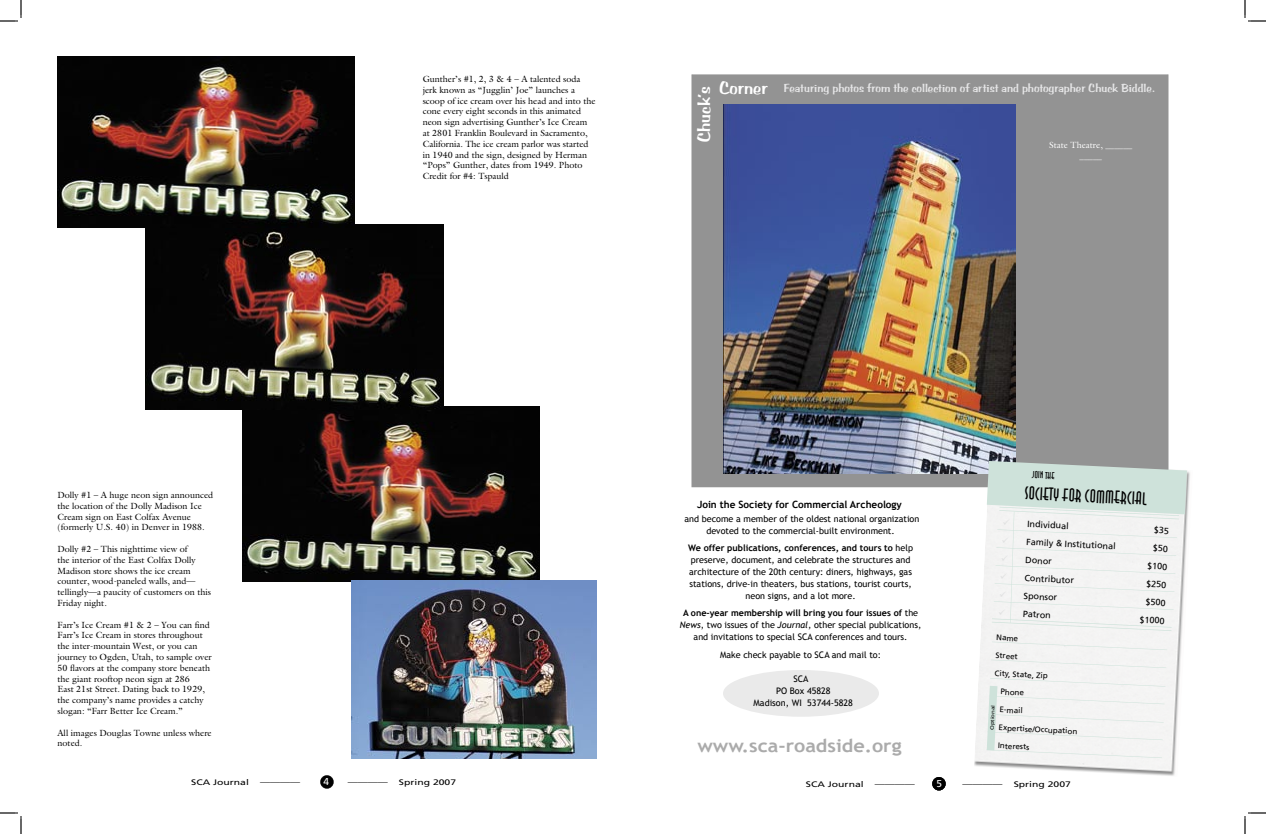
<style>
.page{position:relative;width:1266px;height:834px;background:#fff}
.page>*{position:absolute;margin:0;border:0;box-sizing:border-box;transform-origin:0 0}
.t1{font:700 18px "Trebuchet MS";color:#ababab;scale:1.1 1}
.t2{font:18px "Anna";color:#000}
.t3{font:18px "Arab Bru D";color:#fff}
.t4{font:12px "Arab Bru D";color:#e5e5e6}
.t5{font:700 10px "Trebuchet MS";color:#000}
.t6{font:10px "Galliard";color:#000}
.t7{font:10px "Anna";color:#000}
.t8{font:10px "Frutiger";color:#fff}
.t9{font:9px/10.8px "Galliard";color:#000}
.t10{font:9px/12px "Trebuchet MS";color:#000;text-align:center}
.t11{font:9px "Frutiger";color:#000}
.t12{font:9px/10.8px "Galliard";color:#fff;text-align:center}
.t13{font:8px "Frutiger";color:#000}
.t14{font:8px "Frutiger";color:#000;scale:1.3 1}
.t15{font:5px "Frutiger";color:#000;scale:1.2 1}
.s1{font-weight:700}
.s2{font-style:italic}
.s3{font-family:"Galliard";font-size:10px}
</style>
<div class="page">
<svg style="left:320px;top:775px;width:14px;height:14px"></svg>
<svg style="left:932px;top:777px;width:14px;height:13px"></svg>
<img style="left:974px;top:460px;width:216px;height:316px">
<div style="left:692px;top:74px;width:476px;height:413px;background:#939393"></div>
<div style="left:723px;top:670px;width:156px;height:47px;background:#eaeaea;border-radius:50%"></div>
<svg style="left:992px;top:642px;width:175px;height:8px"></svg>
<svg style="left:991px;top:660px;width:175px;height:8px"></svg>
<svg style="left:987px;top:678px;width:178px;height:80px"></svg>
<img style="left:723px;top:105px;width:293px;height:369px">
<img style="left:243px;top:406px;width:296px;height:176px">
<img style="left:351px;top:580px;width:246px;height:179px">
<img style="left:145px;top:224px;width:298px;height:185px">
<img style="left:57px;top:56px;width:298px;height:172px">
<svg style="left:0;top:0;width:22px;height:22px"></svg>
<svg style="left:0;top:812px;width:22px;height:22px"></svg>
<svg style="left:1244px;top:0;width:22px;height:22px"></svg>
<svg style="left:1244px;top:812px;width:22px;height:22px"></svg>
<svg style="left:987px;top:461px;width:200px;height:170px"></svg>
<p class="t9" style="left:58px;top:490px;width:157px">Dolly #1 – A huge neon sign announced the location of the Dolly Madison Ice Cream sign on East Colfax Avenue (formerly U.S. 40) in Denver in 1988.</p>
<p class="t9" style="left:58px;top:544px;width:155px">Dolly #2 – This nighttime view of<br>the interior of the East Colfax Dolly<br>Madison store shows the ice cream counter, wood-paneled walls, and— tellingly—a paucity of customers on this<br>Friday night.</p>
<p class="t9" style="left:58px;top:619px;width:156px">Farr’s Ice Cream #1 &amp; 2 – You can find Farr’s Ice Cream in stores throughout the inter-mountain West, or you can journey to Ogden, Utah, to sample over 50 flavors at the company store beneath the giant rooftop neon sign at 286<br>East 21st Street. Dating back to 1929, the company’s name provides a catchy slogan: “Farr Better Ice Cream.”</p>
<p class="t9" style="left:58px;top:727px;width:156px">All images Douglas Towne unless where noted.</p>
<p class="t9" style="left:423px;top:74px;width:174px">Gunther’s #1, 2, 3 &amp; 4 – A talented soda jerk known as “Jugglin’ Joe” launches a scoop of ice cream over his head and into the cone every eight seconds in this animated neon sign advertising Gunther’s Ice Cream at 2801 Franklin Boulevard in Sacramento, California. The ice cream parlor was started in 1940 and the sign, designed by Herman “Pops” Gunther, dates from 1949. Photo Credit for #4: Tspauld</p>
<h1 class="t3" style="left:719px;top:77px;width:50px">Corner</h1>
<h1 class="t3" style="left:694px;top:142px;width:57px;rotate:-90deg">Chuck’s</h1>
<h2 class="t4" style="left:784px;top:81px;width:373px">Featuring photos from the collection of artist and photographer Chuck Biddle.</h2>
<p class="t12" style="left:1049px;top:140px;width:85px">State Theatre, ______ _____</p>
<p class="t5" style="left:697px;top:498px;width:206px">Join the Society for Commercial Archeology</p>
<p class="t10" style="left:684px;top:513px;width:236px">and become a member of the oldest national organization devoted to the commercial-built environment.</p>
<p class="t10" style="left:688px;top:542px;width:227px"><span class="s1">We offer publications, conferences, and tours to</span> help preserve, document, and celebrate the structures and architecture of the 20th century: diners, highways, gas stations, drive-in theaters, bus stations, tourist courts, neon signs, and a lot more.</p>
<p class="t10" style="left:680px;top:607px;width:243px"><span class="s1">A one-year membership will bring you four issues of</span> the<br><span class="s2">News</span>, two issues of the <span class="s2">Journal</span>, other special publications, and invitations to special SCA conferences and tours.</p>
<p class="t10" style="left:720px;top:649px;width:162px">Make check payable to SCA and mail to:</p>
<p class="t10" style="left:754px;top:673px;width:101px">SCA<br>PO Box 45828<br>Madison, WI 53744-5828</p>
<h1 class="t1" style="left:697px;top:735px;width:187px">www.sca-roadside.org</h1>
<p class="t7" style="left:1033px;top:469px;width:24px;rotate:3deg">Join the</p>
<h1 class="t2" style="left:1025px;top:484px;width:123px;rotate:3deg">Society for Commercial</h1>
<p class="t11" style="left:1028px;top:519px;width:43px;rotate:3deg">Individual</p>
<p class="t11" style="left:1027px;top:536px;width:91px;rotate:3deg">Family &amp; Institutional</p>
<p class="t11" style="left:1026px;top:555px;width:28px;rotate:3deg">Donor</p>
<p class="t11" style="left:1025px;top:572px;width:51px;rotate:3deg">Contributor</p>
<p class="t11" style="left:1024px;top:590px;width:35px;rotate:3deg">Sponsor</p>
<p class="t11" style="left:1023px;top:608px;width:30px;rotate:3deg">Patron</p>
<p class="t13" style="left:997px;top:633px;width:23px;rotate:3deg">Name</p>
<p class="t13" style="left:996px;top:651px;width:24px;rotate:3deg">Street</p>
<p class="t13" style="left:995px;top:668px;width:55px;rotate:3deg">City, State, Zip</p>
<p class="t13" style="left:1001px;top:687px;width:25px;rotate:3deg">Phone</p>
<p class="t13" style="left:1000px;top:705px;width:25px;rotate:3deg">E-mail</p>
<p class="t13" style="left:999px;top:723px;width:80px;rotate:3deg">Expertise/Occupation</p>
<p class="t13" style="left:998px;top:741px;width:33px;rotate:3deg">Interests</p>
<p class="t15" style="left:989px;top:730px;width:22px;rotate:-87deg">Optional</p>
<p class="t11" style="left:1148px;top:560px;width:22px;rotate:3deg">$100</p>
<p class="t11" style="left:1147px;top:578px;width:22px;rotate:3deg">$250</p>
<p class="t11" style="left:1146px;top:596px;width:22px;rotate:3deg">$500</p>
<p class="t11" style="left:1140px;top:614px;width:27px;rotate:3deg">$1000</p>
<p class="t8" style="left:324px;top:776px;width:7px">4</p>
<p class="t14" style="left:399px;top:777px;width:46px">Spring 2007</p>
<p class="t14" style="left:806px;top:779px;width:85px">SCA Journal <span class="s3">————</span></p>
<p class="t6" style="left:962px;top:777px;width:41px">————</p>
<p class="t14" style="left:191px;top:777px;width:85px">SCA Journal <span class="s3">————</span></p>
<p class="t6" style="left:348px;top:775px;width:41px">————</p>
<p class="t8" style="left:936px;top:778px;width:7px">5</p>
<p class="t14" style="left:1014px;top:779px;width:46px">Spring 2007</p>
</div>
